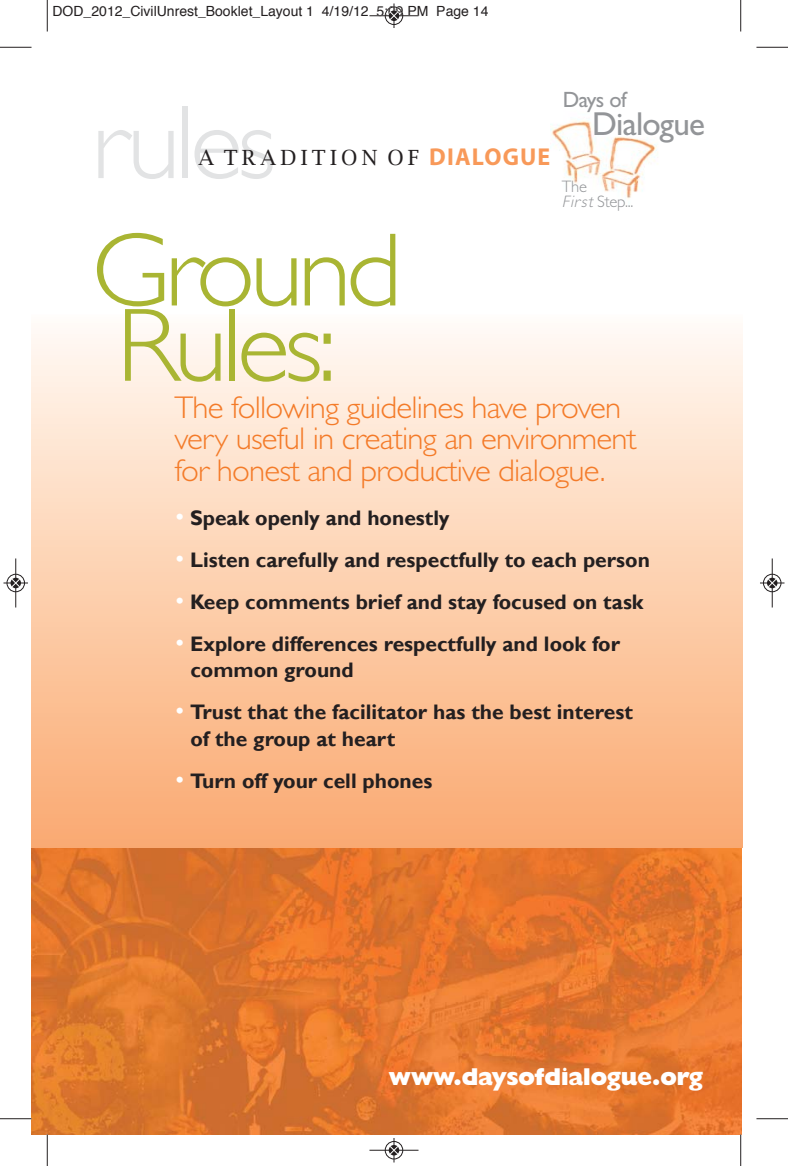
<style>
.page{position:relative;width:788px;height:1166px;background:#fff}
.page>*{position:absolute;margin:0;border:0;box-sizing:border-box;transform-origin:0 0}
.t1{font:300 105px/75.2px "Gill Sans";letter-spacing:-.05em;color:#a9b533;scale:1.04 1}
.t2{font:300 105px "Gill Sans";letter-spacing:-.05em;color:#e2e3e4;scale:1.04 1}
.t3{font:33.25px "Gill Sans";letter-spacing:-.03em;color:#939598}
.t4{font:300 31.5px/31.5px "Gill Sans";letter-spacing:-.025em;color:#f47b29;scale:1.04 1}
.t5{font:800 24.5px "Gill Sans";letter-spacing:-.025em;color:#fff}
.t6{font:22.22px "Gill Sans";letter-spacing:-.025em;color:#939598}
.t7{font:700 21px/26.2px "Gill Sans";color:#231f20}
.t8{font:21px "Lucida Bright";color:#231f20}
.t9{font:300 16.62px/14.7px "Gill Sans";letter-spacing:-.015em;color:#939598}
.t10{font:14px "Helvetica";color:#231f20}
.s1{font-family:"Myriad";font-weight:700;font-size:24.5px;color:#f89959}
.s2{font-style:italic}
.s3{font-weight:400;font-size:24.5px;color:#fff}
</style>
<div class="page">
<img style="left:32px;top:847px;width:709px;height:287px">
<div style="left:32px;top:314px;width:710px;height:533px;background:linear-gradient(to bottom,#fffbf5,#faa96f)"></div>
<img style="left:551px;top:120px;width:107px;height:79px">
<hr style="left:47px;top:0;width:1px;height:32px;background:#231f20">
<hr style="left:0;top:47px;width:32px;height:1px;background:#231f20">
<hr style="left:740px;top:0;width:1px;height:32px;background:#231f20">
<hr style="left:756px;top:47px;width:32px;height:1px;background:#231f20">
<hr style="left:47px;top:1134px;width:1px;height:31px;background:#231f20">
<hr style="left:0;top:1118px;width:32px;height:1px;background:#231f20">
<hr style="left:740px;top:1134px;width:1px;height:31px;background:#231f20">
<hr style="left:756px;top:1118px;width:32px;height:1px;background:#231f20">
<div style="left:384px;top:6px;width:19px;height:19px;border:1px solid #fff;border-radius:50%"></div>
<hr style="left:369px;top:15px;width:49px;height:1px;background:#231f20">
<div style="left:385px;top:7px;width:18px;height:18px;border:1px solid #231f20;border-radius:50%"></div>
<svg style="left:389px;top:4px;width:9px;height:24px"></svg>
<div style="left:384px;top:1140px;width:19px;height:19px;border:1px solid #fff;border-radius:50%"></div>
<hr style="left:369px;top:1149px;width:49px;height:1px;background:#231f20">
<div style="left:385px;top:1141px;width:18px;height:18px;border:1px solid #231f20;border-radius:50%"></div>
<svg style="left:389px;top:1138px;width:9px;height:24px"></svg>
<div style="left:6px;top:573px;width:19px;height:19px;border:1px solid #fff;border-radius:50%"></div>
<hr style="left:15px;top:558px;width:1px;height:49px;background:#231f20">
<div style="left:7px;top:574px;width:18px;height:18px;border:1px solid #231f20;border-radius:50%"></div>
<svg style="left:4px;top:578px;width:24px;height:9px"></svg>
<div style="left:762px;top:573px;width:19px;height:19px;border:1px solid #fff;border-radius:50%"></div>
<hr style="left:771px;top:558px;width:1px;height:49px;background:#231f20">
<div style="left:763px;top:574px;width:18px;height:18px;border:1px solid #231f20;border-radius:50%"></div>
<svg style="left:760px;top:578px;width:24px;height:9px"></svg>
<p class="t10" style="left:52px;top:5px;width:437px">DOD_2012_CivilUnrest_Booklet_Layout 1 4/19/12 5:09 PM Page 14</p>
<h1 class="t2" style="left:91px;top:84px;width:179px">rules</h1>
<p class="t8" style="left:198px;top:145px;width:353px">A T R A D I T I O N O F <span class="s1">DIALOGUE</span></p>
<p class="t6" style="left:562px;top:86px;width:65px">Days of</p>
<h2 class="t3" style="left:592px;top:104px;width:114px">Dialogue</h2>
<p class="t9" style="left:562px;top:179px;width:73px">The<br><span class="s2">First</span>Step...</p>
<h1 class="t1" style="left:91px;top:234px;width:300px">Ground<br>Rules:</h1>
<h3 class="t4" style="left:174px;top:391px;width:446px">The following guidelines have proven very useful in creating an environment for honest and productive dialogue.</h3>
<p class="t7" style="left:175px;top:504px;width:275px"><span class="s3">•</span> Speak openly and honestly</p>
<p class="t7" style="left:175px;top:546px;width:476px"><span class="s3">•</span> Listen carefully and respectfully to each person</p>
<p class="t7" style="left:175px;top:588px;width:469px"><span class="s3">•</span> Keep comments brief and stay focused on task</p>
<p class="t7" style="left:190px;top:630px;width:431px;text-indent:-15px"><span class="s3">•</span> Explore differences respectfully and look for common ground</p>
<p class="t7" style="left:190px;top:699px;width:444px;text-indent:-15px"><span class="s3">•</span> Trust that the facilitator has the best interest of the group at heart</p>
<p class="t7" style="left:175px;top:767px;width:258px"><span class="s3">•</span> Turn off your cell phones</p>
<p class="t5" style="left:388px;top:1062px;width:316px">www.daysofdialogue.org</p>
</div>
